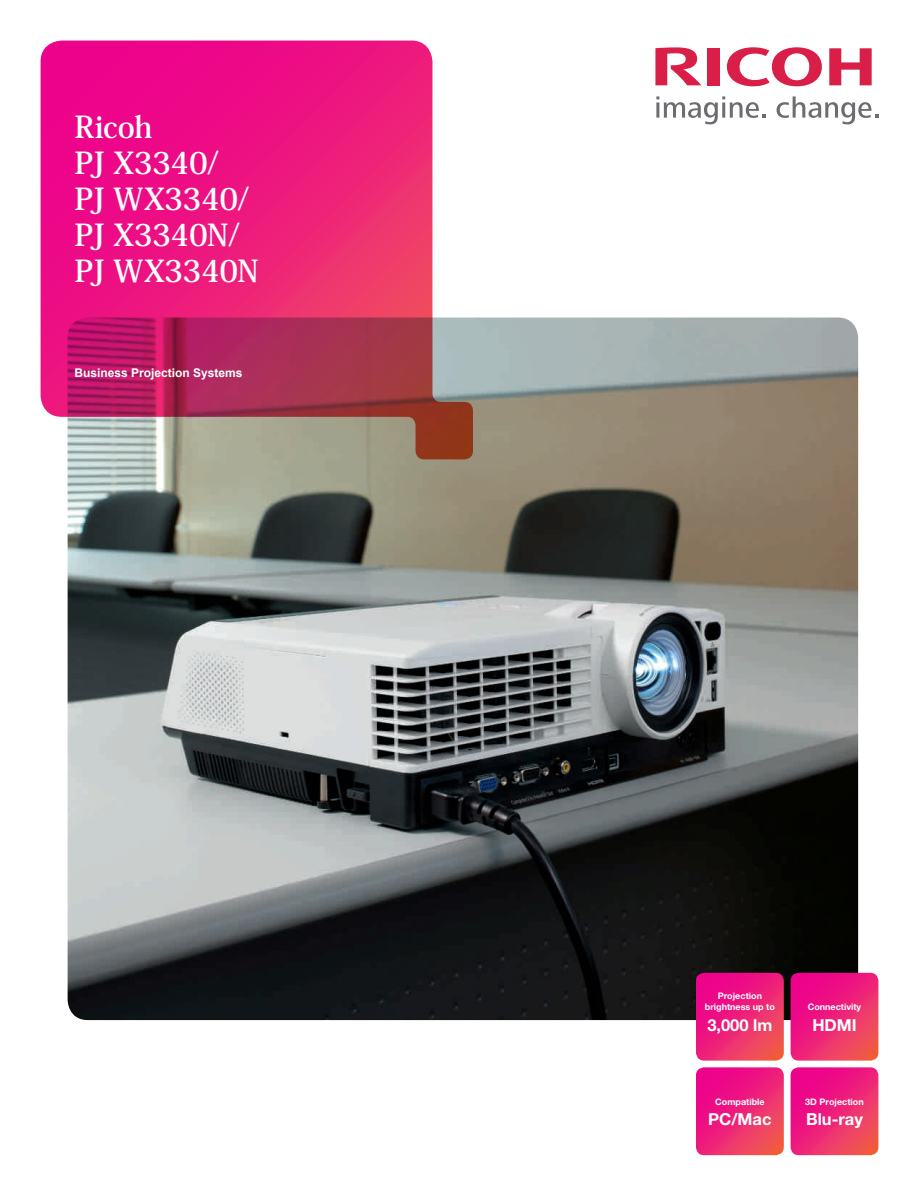
<style>
.page{position:relative;width:919px;height:1189px;background:#fff}
.page>*{position:absolute;margin:0;border:0;box-sizing:border-box;transform-origin:0 0}
.t1{font:700 30px/36px "Koz Min Pro";letter-spacing:-.015em;color:#fff}
.t2{font:700 16.5px "Helvetica Neue LT Std";color:#fff}
.t3{font:700 12px "Arial";color:#fff}
.t4{font:700 9px/10.8px "Helvetica Neue LT Std";color:#fff;text-align:center}
</style>
<div class="page">
<img style="left:68px;top:317px;width:789px;height:702px">
<svg style="left:41px;top:41px;width:432px;height:418px;background:#e43d8d"></svg>
<svg style="left:726px;top:47px;width:95px;height:39px"></svg>
<svg style="left:829px;top:48px;width:42px;height:37px"></svg>
<div style="left:706px;top:48px;width:13px;height:37px;background:#d91e47"></div>
<svg style="left:655px;top:47px;width:46px;height:38px"></svg>
<svg style="left:656px;top:96px;width:109px;height:28px"></svg>
<svg style="left:776px;top:96px;width:102px;height:28px"></svg>
<svg style="left:696px;top:1067px;width:87px;height:87px;background:#ed2577"></svg>
<svg style="left:790px;top:1067px;width:88px;height:87px;background:#ee2678"></svg>
<svg style="left:695px;top:972px;width:88px;height:88px;background:#e92475"></svg>
<svg style="left:789px;top:972px;width:89px;height:88px;background:#e92676"></svg>
<svg style="left:68px;top:317px;width:364px;height:100px;background:#aa2854"></svg>
<h1 class="t1" style="left:74px;top:108px;width:186px">Ricoh<br>PJ X3340/<br>PJ WX3340/<br>PJ X3340N/<br>PJ WX3340N</h1>
<h3 class="t3" style="left:74px;top:364px;width:170px">Business Projection Systems</h3>
<p class="t4" style="left:704px;top:990px;width:72px">Projection brightness up to</p>
<h2 class="t2" style="left:707px;top:1014px;width:67px">3,000 lm</h2>
<p class="t4" style="left:714px;top:1095px;width:51px">Compatible</p>
<h2 class="t2" style="left:708px;top:1108px;width:65px">PC/Mac</h2>
<p class="t4" style="left:807px;top:1001px;width:55px">Connectivity</p>
<h2 class="t2" style="left:812px;top:1014px;width:46px">HDMI</h2>
<p class="t4" style="left:804px;top:1095px;width:60px">3D Projection</p>
<h2 class="t2" style="left:805px;top:1108px;width:58px">Blu-ray</h2>
</div>
